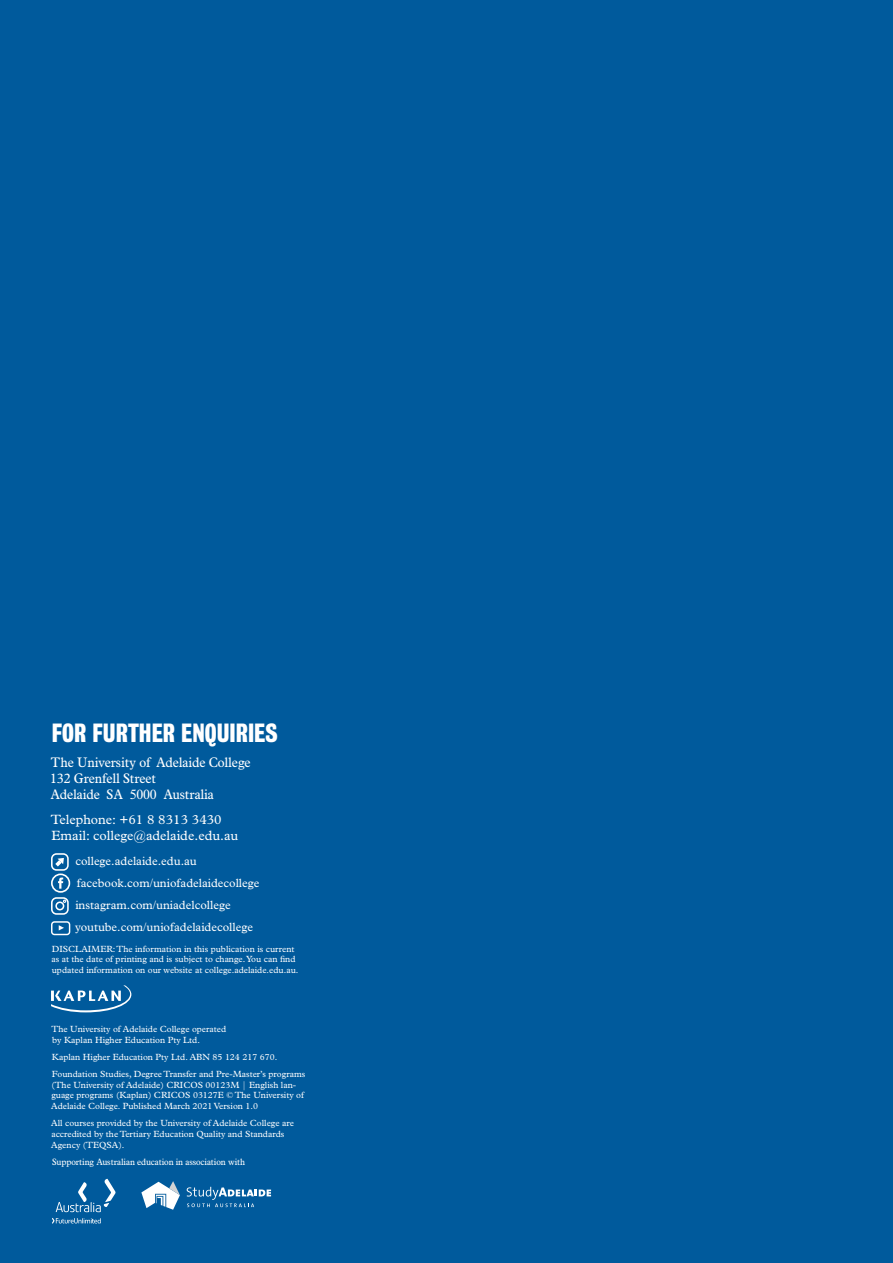
<style>
.page{position:relative;width:893px;height:1263px;background:#005a9c}
.page>*{position:absolute;margin:0;border:0;box-sizing:border-box;transform-origin:0 0}
.t1{font:700 24px "Bureau Grot Condensed";color:#fff}
.t2{font:13.5px/16.2px "News Plantin MT Std";color:#fff}
.t3{font:13.5px/16.2px "Plantin MT Std";color:#fff}
.t4{font:12px/22px "Plantin MT Std";color:#fff}
.t5{font:9px/10.8px "Plantin MT Std";color:#fff}
.t6{font:9px "News Plantin MT Std";color:#fff}
</style>
<div class="page">
<svg style="left:56px;top:1179px;width:60px;height:33px"></svg>
<svg style="left:52px;top:1218px;width:49px;height:6px"></svg>
<svg style="left:187px;top:1187px;width:84px;height:20px"></svg>
<svg style="left:141px;top:1181px;width:39px;height:29px"></svg>
<h1 class="t1" style="left:52px;top:719px;width:227px">FOR FURTHER ENQUIRIES</h1>
<h2 class="t2" style="left:50px;top:753px;width:202px">The University of Adelaide College<br>132 Grenfell Street<br>Adelaide SA 5000 Australia</h2>
<h2 class="t3" style="left:51px;top:811px;width:189px">Telephone: +61 8 8313 3430<br>Email: college@adelaide.edu.au</h2>
<h3 class="t4" style="left:75px;top:850px;width:186px">college.adelaide.edu.au facebook.com/uniofadelaidecollege instagram.com/uniadelcollege youtube.com/uniofadelaidecollege</h3>
<p class="t5" style="left:51px;top:943px;width:249px">DISCLAIMER: The information in this publication is current as at the date of printing and is subject to change. You can find updated information on our website at college.adelaide.edu.au.</p>
<p class="t5" style="left:52px;top:1023px;width:176px">The University of Adelaide College operated by Kaplan Higher Education Pty Ltd.</p>
<p class="t5" style="left:52px;top:1048px;width:255px;line-height:17.2px">Kaplan Higher Education Pty Ltd. ABN 85 124 217 670.<br>Foundation Studies, Degree Transfer and Pre-Master’s programs</p>
<p class="t5" style="left:51px;top:1079px;width:254px">(The University of Adelaide) CRICOS 00123M | English lan&shy;guage programs (Kaplan) CRICOS 03127E © The University of<br>Adelaide College. Published March 2021 Version 1.0</p>
<p class="t5" style="left:51px;top:1118px;width:244px">All courses provided by the University of Adelaide College are accredited by the Tertiary Education Quality and Standards<br>Agency (TEQSA).</p>
<p class="t6" style="left:52px;top:1156px;width:194px">Supporting Australian education in association with</p>
</div>
